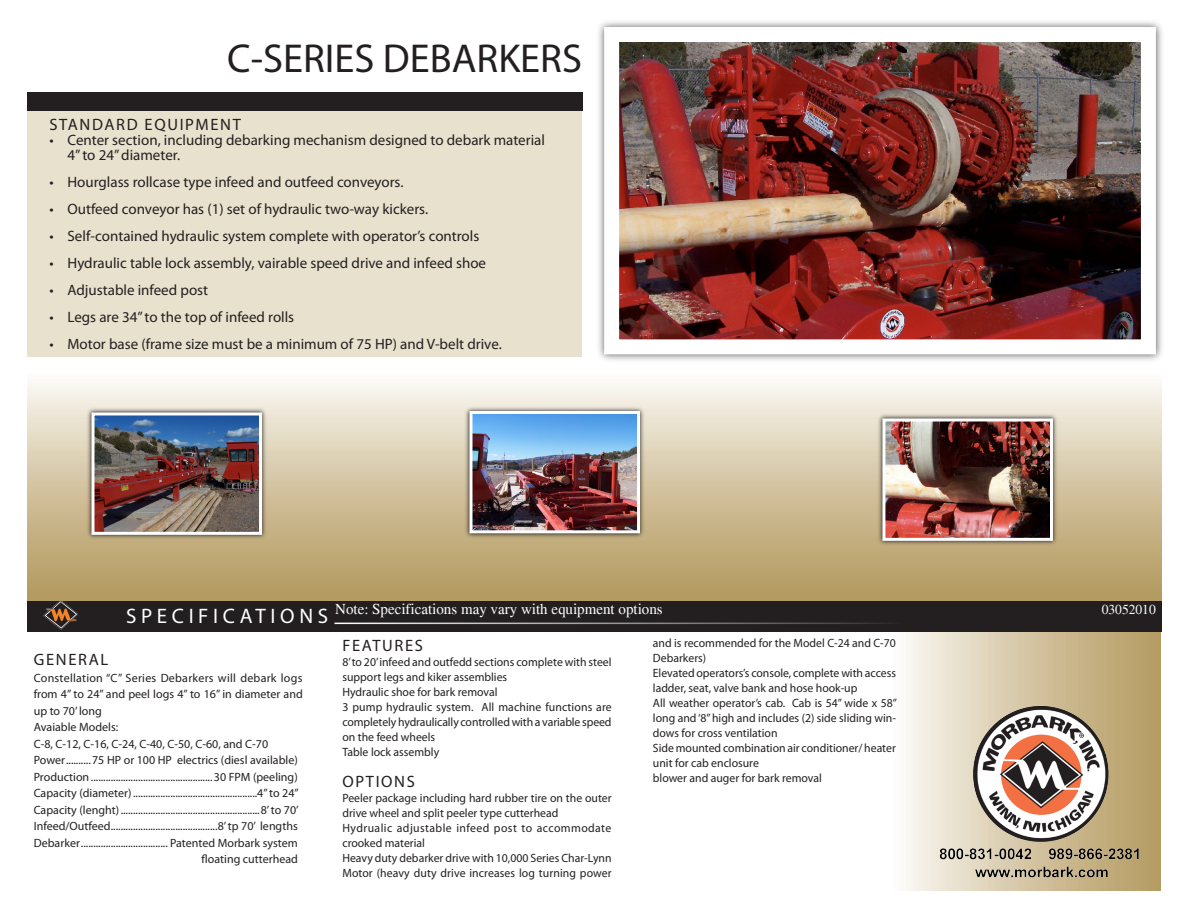
<style>
.page{position:relative;width:1188px;height:918px;background:#fff}
.page>*{position:absolute;margin:0;border:0;box-sizing:border-box;transform-origin:0 0}
.t1{font:40.5px "Myriad Pro";color:#231f20}
.t2{font:21px "Myriad Pro";letter-spacing:.22em;color:#fff}
.heading_1{font:16.5px "Myriad Pro";letter-spacing:.1em;color:#231f20}
.t3{font:15px/15px "Myriad Pro";color:#231f20}
.t4{font:15px "Times";color:#fff}
.t5{font:13.5px "Times";color:#fff}
.t6{font:12px/15px "Myriad Pro";color:#231f20}
.t7{font:12px/15px "Myriad Pro";letter-spacing:.035em;color:#231f20}
</style>
<div class="page">
<div style="left:890px;top:632px;width:271px;height:259px;background:linear-gradient(to right,#fcfaf6,#b2975b)"></div>
<div style="left:27px;top:601px;width:1135px;height:31px;background:#231f20"></div>
<div style="left:27px;top:370px;width:1135px;height:231px;background:linear-gradient(to bottom,#fcfaf6,#af9457)"></div>
<div style="left:27px;top:103px;width:555px;height:254px;background:#e8e1ce"></div>
<hr style="left:334px;top:623px;width:583px;height:1px;background:#fff">
<div style="left:27px;top:92px;width:555px;height:18px;background:#231f20"></div>
<div style="left:595px;top:18px;width:570px;height:346px;background:#231f20;opacity:.75"></div>
<img style="left:620px;top:43px;width:520px;height:295px">
<svg style="left:86px;top:407px;width:182px;height:134px;background:#b9ac93"></svg>
<img style="left:96px;top:416px;width:162px;height:115px">
<div style="left:92px;top:412px;width:170px;height:123px;border:3px solid #fff"></div>
<svg style="left:464px;top:405px;width:182px;height:134px;background:#b9ae98"></svg>
<img style="left:474px;top:415px;width:162px;height:114px">
<div style="left:470px;top:411px;width:170px;height:122px;border:3px solid #fff"></div>
<svg style="left:877px;top:413px;width:182px;height:134px;background:#b7aa8e"></svg>
<img style="left:886px;top:422px;width:163px;height:115px">
<div style="left:882px;top:418px;width:171px;height:123px;border:3px solid #fff"></div>
<img style="left:39px;top:600px;width:42px;height:30px">
<img style="left:927px;top:703px;width:228px;height:182px">
<p class="t1" style="left:227px;top:34px;width:356px">C-SERIES DEBARKERS</p>
<p class="heading_1" style="left:50px;top:115px;width:193px">STANDARD EQUIPMENT</p>
<p class="t3" style="left:68px;top:133px;width:479px;text-indent:-18px">• Center section, including debarking mechanism designed to debark material<br>4” to 24” diameter.</p>
<p class="t3" style="left:50px;top:175px;width:356px">• Hourglass rollcase type infeed and outfeed conveyors.</p>
<p class="t3" style="left:50px;top:202px;width:380px">• Outfeed conveyor has (1) set of hydraulic two-way kickers.</p>
<p class="t3" style="left:50px;top:229px;width:431px">• Self-contained hydraulic system complete with operator’s controls</p>
<p class="t3" style="left:50px;top:256px;width:438px">• Hydraulic table lock assembly, vairable speed drive and infeed shoe</p>
<p class="t3" style="left:50px;top:283px;width:160px">• Adjustable infeed post</p>
<p class="t3" style="left:50px;top:310px;width:246px">• Legs are 34” to the top of infeed rolls</p>
<p class="t3" style="left:50px;top:337px;width:454px">• Motor base (frame size must be a minimum of 75 HP) and V-belt drive.</p>
<p class="t2" style="left:126px;top:603px;width:203px">SPECIFICATIONS</p>
<p class="heading_1" style="left:34px;top:650px;width:76px">GENERAL</p>
<p class="t6" style="left:34px;top:670px;width:271px;line-height:16.5px;text-align:justify">Constellation “C” Series Debarkers will debark logs from 4” to 24” and peel logs 4” to 16” in diameter and up to 70’ long</p>
<p class="t6" style="left:34px;top:720px;width:86px">Avaiable Models:</p>
<p class="t6" style="left:34px;top:736px;width:236px">C-8, C-12, C-16, C-24, C-40, C-50, C-60, and C-70</p>
<p class="t6" style="left:34px;top:753px;width:266px">Power..........75 HP or 100 HP electrics (diesl available)</p>
<p class="t6" style="left:34px;top:769px;width:266px">Production.................................................30 FPM (peeling)</p>
<p class="t6" style="left:34px;top:786px;width:267px">Capacity (diameter)..................................................4” to 24”</p>
<p class="t6" style="left:34px;top:802px;width:267px">Capacity (lenght)........................................................8’ to 70’</p>
<p class="t6" style="left:34px;top:819px;width:266px">Infeed/Outfeed...........................................8’ tp 70’ lengths</p>
<p class="t6" style="left:34px;top:835px;width:266px">Debarker................................... Patented Morbark system</p>
<p class="t6" style="left:202px;top:852px;width:98px">floating cutterhead</p>
<p class="t4" style="left:335px;top:600px;width:329px">Note: Specifications may vary with equipment options</p>
<p class="t5" style="left:1102px;top:602px;width:55px">03052010</p>
<p class="heading_1" style="left:342px;top:635px;width:82px">FEATURES</p>
<p class="t6" style="left:342px;top:654px;width:271px">8’ to 20’ infeed and outfedd sections complete with steel support legs and kiker assemblies</p>
<p class="t6" style="left:342px;top:684px;width:157px">Hydraulic shoe for bark removal</p>
<p class="t6" style="left:342px;top:699px;width:271px;text-align:justify">3 pump hydraulic system. All machine functions are completely hydraulically controlled with a variable speed on the feed wheels</p>
<p class="t6" style="left:342px;top:744px;width:98px">Table lock assembly</p>
<p class="heading_1" style="left:342px;top:771px;width:74px">OPTIONS</p>
<p class="t6" style="left:342px;top:790px;width:271px">Peeler package including hard rubber tire on the outer drive wheel and split peeler type cutterhead</p>
<p class="t7" style="left:342px;top:820px;width:271px">Hydrualic adjustable infeed post to accommodate crooked material</p>
<p class="t6" style="left:342px;top:850px;width:271px">Heavy duty debarker drive with 10,000 Series Char-Lynn<br>Motor (heavy duty drive increases log turning power</p>
<p class="t6" style="left:653px;top:635px;width:245px">and is recommended for the Model C-24 and C-70<br>Debarkers)</p>
<p class="t6" style="left:653px;top:665px;width:245px">Elevated operators’s console, complete with access ladder, seat, valve bank and hose hook-up</p>
<p class="t6" style="left:653px;top:695px;width:246px;text-align:justify">All weather operator’s cab. Cab is 54” wide x 58” long and ‘8” high and includes (2) side sliding win&shy;dows for cross ventilation</p>
<p class="t6" style="left:653px;top:740px;width:244px">Side mounted combination air conditioner/ heater unit for cab enclosure</p>
<p class="t6" style="left:653px;top:770px;width:171px">blower and auger for bark removal</p>
</div>
